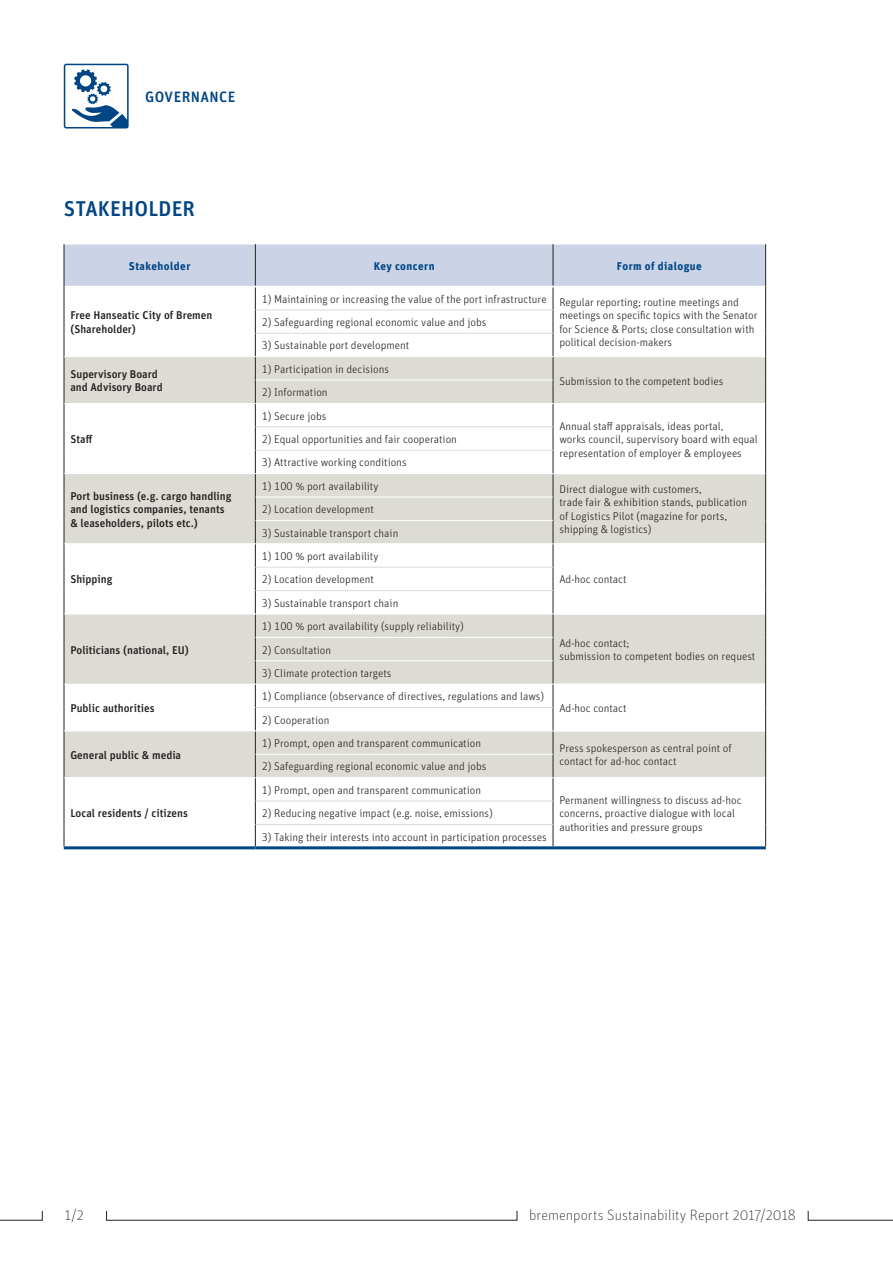
<style>
.page{position:relative;width:893px;height:1263px;background:#fff}
.page>*{position:absolute;margin:0;border:0;box-sizing:border-box;transform-origin:0 0}
.t1{font:500 21.3px "Unit Pro";letter-spacing:.005em;color:#004684}
.t2{font:100 15px "Unit Pro";color:#231f20}
.t3{font:500 15px "Unit Pro";letter-spacing:.03em;color:#004684}
.t4{font:300 11.25px/13.5px "Unit Pro";color:#231f20}
.t5{font:500 11.25px/13.5px "Unit Pro";color:#231f20}
.t6{font:700 11.25px "Unit Pro";letter-spacing:.04em;color:#004684}
</style>
<div class="page">
<div style="left:60px;top:60px;width:73px;height:73px;background:linear-gradient(to right,#fff,#fff);border-radius:4px"></div>
<svg style="left:64px;top:64px;width:65px;height:65px"></svg>
<svg style="left:64px;top:244px;width:702px;height:602px"></svg>
<hr style="left:64px;top:846px;width:191px;height:3px;background:#004684">
<hr style="left:553px;top:846px;width:213px;height:3px;background:#004684">
<hr style="left:255px;top:846px;width:298px;height:3px;background:#004684">
<hr style="left:255px;top:356px;width:298px;height:1px;background:#fff">
<hr style="left:256px;top:380px;width:297px;height:1px;background:#fff">
<hr style="left:255px;top:403px;width:298px;height:1px;background:#fff">
<hr style="left:255px;top:473px;width:298px;height:1px;background:#fff">
<hr style="left:256px;top:497px;width:297px;height:1px;background:#fff">
<hr style="left:256px;top:520px;width:297px;height:1px;background:#fff">
<hr style="left:255px;top:543px;width:298px;height:1px;background:#fff">
<hr style="left:255px;top:614px;width:298px;height:1px;background:#fff">
<hr style="left:256px;top:637px;width:297px;height:1px;background:#fff">
<hr style="left:256px;top:660px;width:297px;height:1px;background:#fff">
<hr style="left:255px;top:684px;width:298px;height:1px;background:#fff">
<hr style="left:255px;top:731px;width:298px;height:1px;background:#fff">
<hr style="left:256px;top:754px;width:297px;height:1px;background:#fff">
<hr style="left:255px;top:777px;width:298px;height:1px;background:#fff">
<hr style="left:256px;top:310px;width:297px;height:1px;background:#dcdcd4">
<hr style="left:256px;top:333px;width:297px;height:1px;background:#dcdcd4">
<hr style="left:256px;top:427px;width:297px;height:1px;background:#dcdcd4">
<hr style="left:256px;top:450px;width:297px;height:1px;background:#dcdcd4">
<hr style="left:256px;top:567px;width:297px;height:1px;background:#dcdcd4">
<hr style="left:256px;top:590px;width:297px;height:1px;background:#dcdcd4">
<hr style="left:256px;top:707px;width:297px;height:1px;background:#dcdcd4">
<hr style="left:256px;top:801px;width:297px;height:1px;background:#dcdcd4">
<hr style="left:256px;top:824px;width:297px;height:1px;background:#dcdcd4">
<hr style="left:64px;top:356px;width:191px;height:1px;background:#fff">
<hr style="left:64px;top:403px;width:191px;height:1px;background:#fff">
<hr style="left:64px;top:473px;width:191px;height:1px;background:#fff">
<hr style="left:64px;top:543px;width:191px;height:1px;background:#fff">
<hr style="left:64px;top:614px;width:191px;height:1px;background:#fff">
<hr style="left:64px;top:684px;width:191px;height:1px;background:#fff">
<hr style="left:64px;top:731px;width:191px;height:1px;background:#fff">
<hr style="left:64px;top:777px;width:191px;height:1px;background:#fff">
<svg style="left:0;top:1210px;width:43px;height:11px"></svg>
<svg style="left:808px;top:1210px;width:85px;height:11px"></svg>
<h2 class="t3" style="left:145px;top:86px;width:92px">Governance</h2>
<h1 class="t1" style="left:64px;top:193px;width:133px">Stakeholder</h1>
<p class="t6" style="left:129px;top:258px;width:63px">Stakeholder</p>
<p class="t6" style="left:374px;top:258px;width:63px">Key concern</p>
<p class="t6" style="left:617px;top:258px;width:87px">Form of dialogue</p>
<p class="t5" style="left:70px;top:308px;width:143px">Free Hanseatic City of Bremen (Shareholder)</p>
<p class="t4" style="left:559px;top:290px;width:200px;line-height:16.6px;text-indent:-298px">1) Maintaining or increasing the value of the port infrastructure Regular reporting; routine meetings and meetings on specific topics with the Senator</p>
<p class="t4" style="left:559px;top:322px;width:197px">for Science &amp; Ports; close consultation with political decision-makers</p>
<p class="t4" style="left:262px;top:315px;width:226px">2) Safeguarding regional economic value and jobs</p>
<p class="t4" style="left:262px;top:339px;width:149px">3) Sustainable port development</p>
<p class="t5" style="left:70px;top:367px;width:94px">Supervisory Board and Advisory Board</p>
<p class="t4" style="left:262px;top:362px;width:129px">1) Participation in decisions</p>
<p class="t4" style="left:262px;top:385px;width:67px">2) Information</p>
<p class="t5" style="left:70px;top:432px;width:24px">Staff</p>
<p class="t4" style="left:262px;top:409px;width:66px">1) Secure jobs</p>
<p class="t4" style="left:262px;top:432px;width:197px">2) Equal opportunities and fair cooperation</p>
<p class="t4" style="left:262px;top:455px;width:146px">3) Attractive working conditions</p>
<p class="t4" style="left:559px;top:374px;width:165px">Submission to the competent bodies</p>
<p class="t4" style="left:559px;top:419px;width:200px">Annual staff appraisals, ideas portal,<br>works council, supervisory board with equal representation of employer &amp; employees</p>
<p class="t5" style="left:70px;top:488px;width:163px">Port business (e.g. cargo handling and logistics companies, tenants &amp; leaseholders, pilots etc.)</p>
<p class="t5" style="left:70px;top:572px;width:44px">Shipping</p>
<p class="t5" style="left:70px;top:642px;width:120px">Politicians (national, EU)</p>
<p class="t5" style="left:70px;top:701px;width:86px">Public authorities</p>
<p class="t5" style="left:70px;top:747px;width:112px">General public &amp; media</p>
<p class="t5" style="left:70px;top:806px;width:119px">Local residents / citizens</p>
<p class="t4" style="left:262px;top:479px;width:118px">1) 100 % port availability</p>
<p class="t4" style="left:559px;top:482px;width:189px">Direct dialogue with customers,<br>trade fair &amp; exhibition stands, publication of Logistics Pilot (magazine for ports, shipping &amp; logistics)</p>
<p class="t4" style="left:262px;top:502px;width:114px">2) Location development</p>
<p class="t4" style="left:262px;top:526px;width:138px">3) Sustainable transport chain</p>
<p class="t4" style="left:262px;top:549px;width:118px">1) 100 % port availability</p>
<p class="t4" style="left:262px;top:572px;width:114px">2) Location development</p>
<p class="t4" style="left:559px;top:572px;width:69px">Ad-hoc contact</p>
<p class="t4" style="left:262px;top:596px;width:138px">3) Sustainable transport chain</p>
<p class="t4" style="left:262px;top:619px;width:204px">1) 100 % port availability (supply reliability)</p>
<p class="t4" style="left:262px;top:642px;width:71px">2) Consultation</p>
<p class="t4" style="left:262px;top:666px;width:131px">3) Climate protection targets</p>
<p class="t4" style="left:262px;top:689px;width:284px">1) Compliance (observance of directives, regulations and laws)</p>
<p class="t4" style="left:262px;top:713px;width:69px">2) Cooperation</p>
<p class="t4" style="left:262px;top:736px;width:221px">1) Prompt, open and transparent communication</p>
<p class="t4" style="left:262px;top:759px;width:226px">2) Safeguarding regional economic value and jobs</p>
<p class="t4" style="left:262px;top:783px;width:221px">1) Prompt, open and transparent communication</p>
<p class="t4" style="left:262px;top:806px;width:233px">2) Reducing negative impact (e.g. noise, emissions)</p>
<p class="t4" style="left:262px;top:830px;width:286px">3) Taking their interests into account in participation processes</p>
<p class="t4" style="left:559px;top:636px;width:198px">Ad-hoc contact;<br>submission to competent bodies on request</p>
<p class="t4" style="left:559px;top:701px;width:69px">Ad-hoc contact</p>
<p class="t4" style="left:559px;top:741px;width:174px">Press spokesperson as central point of contact for ad-hoc contact</p>
<p class="t4" style="left:559px;top:793px;width:184px">Permanent willingness to discuss ad-hoc concerns, proactive dialogue with local authorities and pressure groups</p>
<h2 class="t2" style="left:65px;top:1207px;width:20px">1/2</h2>
<h2 class="t2" style="left:529px;top:1207px;width:268px">bremenports Sustainability Report 2017/2018</h2>
</div>
